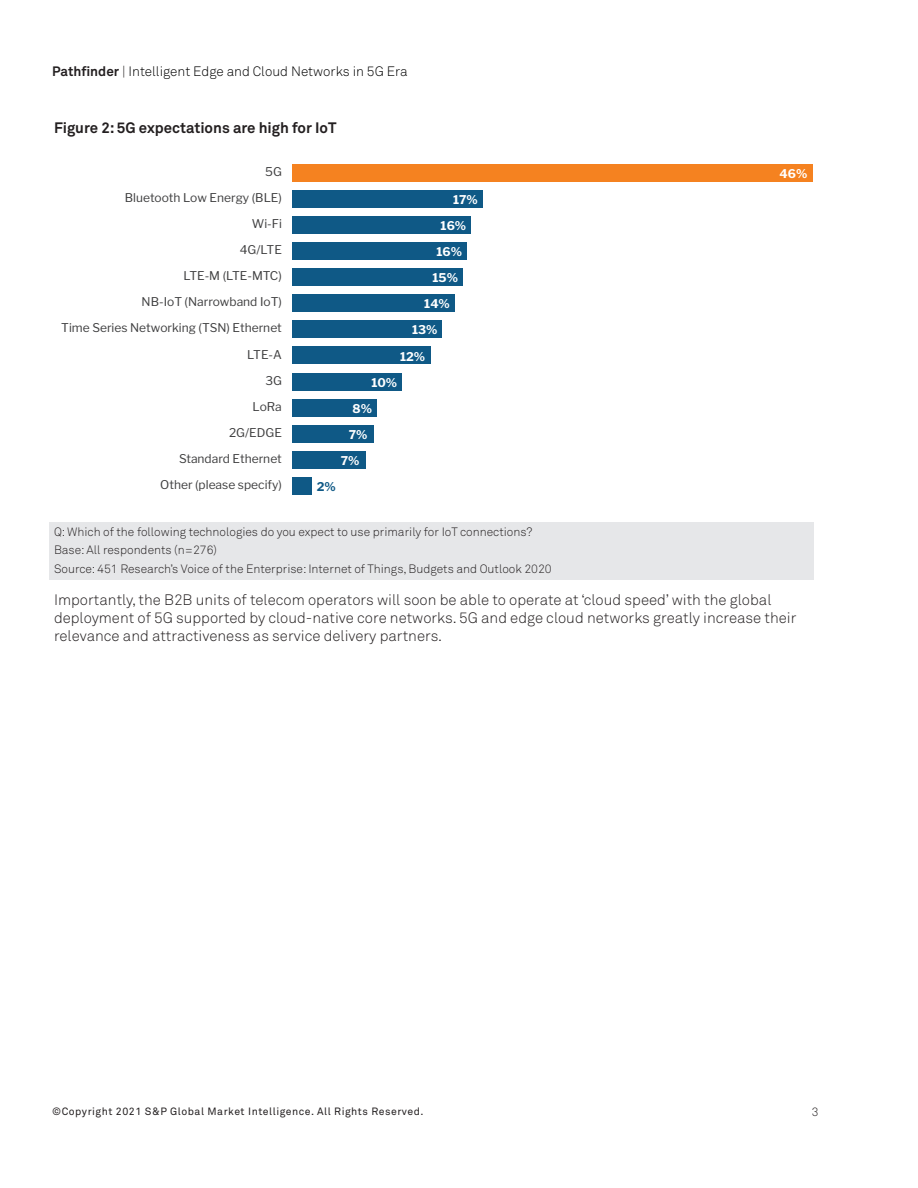
<style>
.page{position:relative;width:918px;height:1188px;background:#fff}
.page>*{position:absolute;margin:0;border:0;box-sizing:border-box;transform-origin:0 0}
.t1{font:300 15px/18px "Akkurat Pro";color:#231f20}
.Exhibit_Title{font:700 15px "Akkurat Pro";color:#231f20}
.t2{font:300 13.5px "Akkurat Pro";color:#000}
.t3{font:12px/26.1px "Libre Franklin";color:#3e3e3f;text-align:right}
.Source{font:300 12px "Akkurat Pro";color:#231f20}
.Source_-_final_line{font:300 12px "Akkurat Pro";color:#231f20}
.t4{font:700 12px "Libre Franklin";color:#fff}
.t5{font:700 12px "Libre Franklin";color:#0f5986}
.t6{font:10.5px "Akkurat Pro";letter-spacing:.05em;color:#231f20}
.s1{font-weight:700;color:#231f20}
.s2{color:#231f20}
</style>
<div class="page">
<div style="left:50px;top:522px;width:764px;height:21px;background:#e6e7e9"></div>
<div style="left:50px;top:541px;width:764px;height:21px;background:#e6e7e9"></div>
<div style="left:50px;top:559px;width:764px;height:21px;background:#e6e7e9"></div>
<div style="left:292px;top:164px;width:520px;height:17px;background:#f58220"></div>
<div style="left:292px;top:190px;width:191px;height:17px;background:#0f5986"></div>
<div style="left:292px;top:216px;width:179px;height:18px;background:#0f5986"></div>
<div style="left:292px;top:242px;width:175px;height:18px;background:#0f5986"></div>
<div style="left:292px;top:269px;width:171px;height:17px;background:#0f5986"></div>
<div style="left:292px;top:294px;width:163px;height:18px;background:#0f5986"></div>
<div style="left:292px;top:320px;width:150px;height:18px;background:#0f5986"></div>
<div style="left:292px;top:347px;width:139px;height:17px;background:#0f5986"></div>
<div style="left:292px;top:373px;width:110px;height:18px;background:#0f5986"></div>
<div style="left:292px;top:399px;width:85px;height:17px;background:#0f5986"></div>
<div style="left:292px;top:425px;width:82px;height:17px;background:#0f5986"></div>
<div style="left:292px;top:451px;width:74px;height:18px;background:#0f5986"></div>
<div style="left:292px;top:478px;width:20px;height:17px;background:#0f5986"></div>
<p class="t2" style="left:52px;top:63px;width:357px"><span class="s1">Pathfinder</span> <span class="s2">|</span> Intelligent Edge and Cloud Networks in 5G Era</p>
<p class="Exhibit_Title" style="left:54px;top:119px;width:284px">Figure 2: 5G expectations are high for IoT</p>
<p class="t3" style="left:61px;top:158px;width:222px">5G<br>Bluetooth Low Energy (BLE)<br>Wi-Fi<br>4G/LTE<br>LTE-M (LTE-MTC)<br>NB-IoT (Narrowband IoT)<br>Time Series Networking (TSN) Ethernet<br>LTE-A<br>3G<br>LoRa<br>2G/EDGE<br>Standard Ethernet<br>Other (please specify)</p>
<p class="t4" style="left:453px;top:192px;width:26px">17%</p>
<p class="t4" style="left:441px;top:218px;width:27px">16%</p>
<p class="t4" style="left:436px;top:244px;width:27px">16%</p>
<p class="t4" style="left:432px;top:271px;width:27px">15%</p>
<p class="t4" style="left:424px;top:297px;width:27px">14%</p>
<p class="t4" style="left:412px;top:323px;width:27px">13%</p>
<p class="t4" style="left:400px;top:349px;width:27px">12%</p>
<p class="t4" style="left:371px;top:375px;width:27px">10%</p>
<p class="t4" style="left:353px;top:401px;width:21px">8%</p>
<p class="t4" style="left:349px;top:427px;width:20px">7%</p>
<p class="t4" style="left:341px;top:454px;width:20px">7%</p>
<p class="t5" style="left:317px;top:480px;width:21px">2%</p>
<p class="t4" style="left:780px;top:166px;width:29px">46%</p>
<p class="Source" style="left:54px;top:524px;width:480px">Q: Which of the following technologies do you expect to use primarily for IoT connections?</p>
<p class="Source" style="left:54px;top:543px;width:165px">Base: All respondents (n=276)</p>
<p class="Source_-_final_line" style="left:54px;top:562px;width:499px">Source: 451 Research’s Voice of the Enterprise: Internet of Things, Budgets and Outlook 2020</p>
<p class="t1" style="left:54px;top:591px;width:744px">Importantly, the B2B units of telecom operators will soon be able to operate at ‘cloud speed’ with the global deployment of 5G supported by cloud-native core networks. 5G and edge cloud networks greatly increase their relevance and attractiveness as service delivery partners.</p>
<p class="t6" style="left:52px;top:1105px;width:373px">©Copyright 2021 S&amp;P Global Market Intelligence. All Rights Reserved.</p>
<p class="Source_-_final_line" style="left:812px;top:1105px;width:8px">3</p>
</div>
